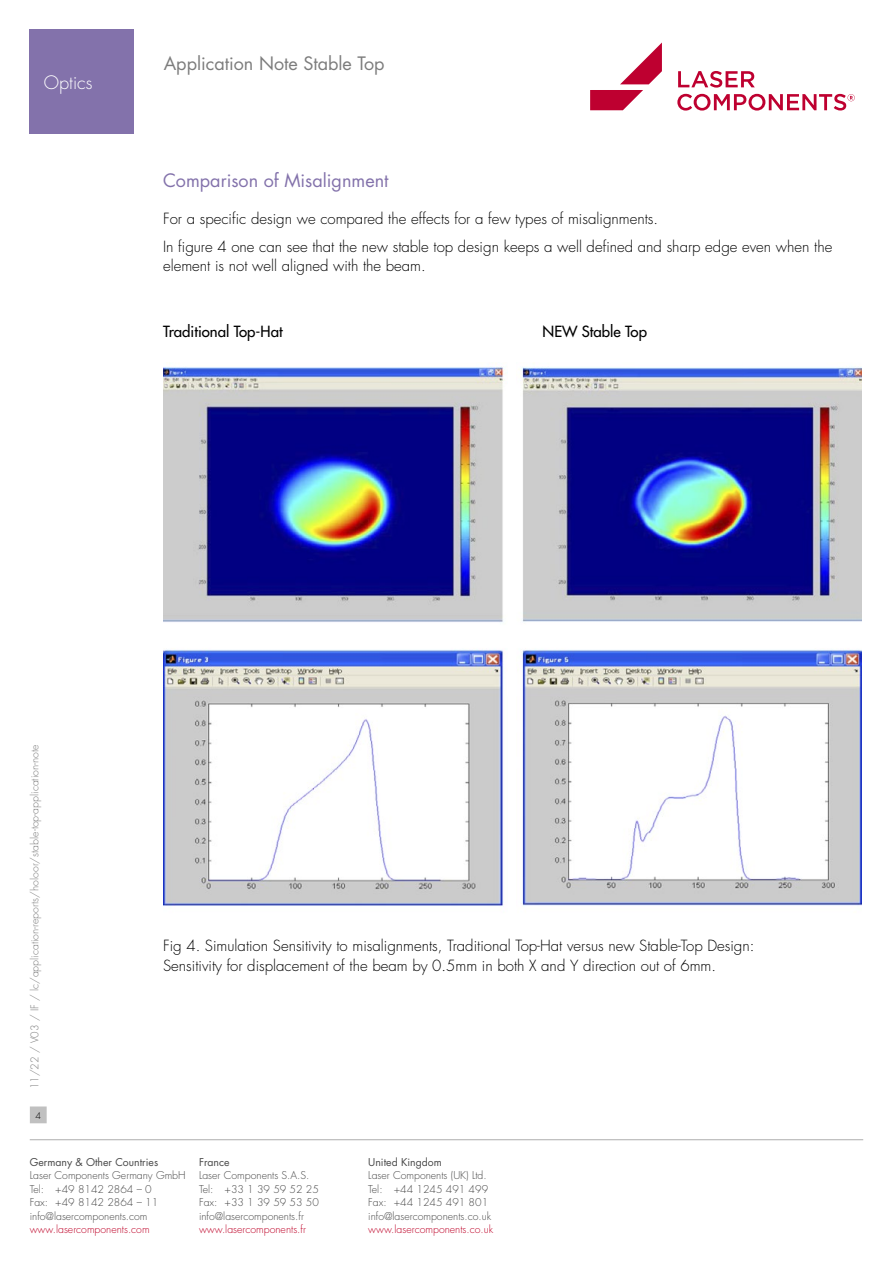
<style>
.page{position:relative;width:893px;height:1263px;background:#fff}
.page>*{position:absolute;margin:0;border:0;box-sizing:border-box;transform-origin:0 0}
.t1{font:18px "Futura Std";color:#7c7c7c}
.t2{font:18px "Futura Std";color:#8372ab}
.t3{font:300 18px "Futura Std";color:#fff}
.t4{font:300 15px/28px "Futura Std";color:#000}
.t5{font:500 15px "Futura Std";color:#000}
.t6{font:300 10.5px/13.5px "Futura Std";color:#484848}
.t7{font:300 10.5px "Futura Std";color:#7c7c7c}
.t8{font:300 10.5px "Futura Std";color:#be0027}
.t9{font:10.5px "Futura Std";color:#484848}
.t10{font:300 9px "Futura Std";color:#000}
</style>
<div class="page">
<hr style="left:30px;top:1139px;width:833px;height:1px;background:#c0c0c0">
<div style="left:31px;top:1107px;width:15px;height:16px;background:#c0c0c0"></div>
<div style="left:30px;top:1106px;width:17px;height:17px;border:1px solid #c0c0c0"></div>
<svg style="left:677px;top:71px;width:178px;height:40px"></svg>
<svg style="left:590px;top:43px;width:72px;height:67px"></svg>
<img style="left:163px;top:363px;width:341px;height:544px">
<img style="left:521px;top:367px;width:340px;height:539px">
<div style="left:30px;top:30px;width:104px;height:104px;background:#8372ab"></div>
<p class="t3" style="left:44px;top:72px;width:50px">Optics</p>
<p class="t1" style="left:164px;top:52px;width:222px">Application Note Stable Top</p>
<p class="t2" style="left:163px;top:169px;width:227px">Comparison of Misalignment</p>
<p class="t4" style="left:163px;top:205px;width:671px">For a specific design we compared the effects for a few types of misalignments.<br>In figure 4 one can see that the new stable top design keeps a well defined and sharp edge even when the</p>
<p class="t4" style="left:163px;top:252px;width:264px">element is not well aligned with the beam.</p>
<p class="t5" style="left:163px;top:322px;width:121px">Traditional Top-Hat</p>
<p class="t5" style="left:543px;top:322px;width:106px">NEW Stable Top</p>
<p class="t7" style="left:28px;top:1089px;width:346px;rotate:-90deg">11/22 / V03 / IF / lc/application-reports/holoor/stable-top-application-note</p>
<p class="t10" style="left:35px;top:1110px;width:7px">4</p>
<p class="t4" style="left:163px;top:936px;width:593px;line-height:19.5px">Fig 4. Simulation Sensitivity to misalignments, Traditional Top-Hat versus new Stable-Top Design:<br>Sensitivity for displacement of the beam by 0.5mm in both X and Y direction out of 6mm.</p>
<p class="t9" style="left:30px;top:1155px;width:130px">Germany &amp; Other Countries</p>
<p class="t6" style="left:30px;top:1169px;width:157px">Laser Components Germany GmbH<br>Tel: +49 8142 2864 – 0<br>Fax: +49 8142 2864 – 11 info@lasercomponents.com</p>
<p class="t8" style="left:30px;top:1223px;width:121px">www.lasercomponents.com</p>
<p class="t9" style="left:199px;top:1155px;width:32px">France</p>
<p class="t6" style="left:199px;top:1169px;width:121px">Laser Components S.A.S.<br>Tel: +33 1 39 59 52 25<br>Fax: +33 1 39 59 53 50 info@lasercomponents.fr</p>
<p class="t8" style="left:199px;top:1223px;width:108px">www.lasercomponents.fr</p>
<p class="t9" style="left:368px;top:1155px;width:75px">United Kingdom</p>
<p class="t6" style="left:368px;top:1169px;width:124px">Laser Components (UK) Ltd.<br>Tel: +44 1245 491 499<br>Fax: +44 1245 491 801 info@lasercomponents.co.uk</p>
<p class="t8" style="left:368px;top:1223px;width:126px">www.lasercomponents.co.uk</p>
</div>
